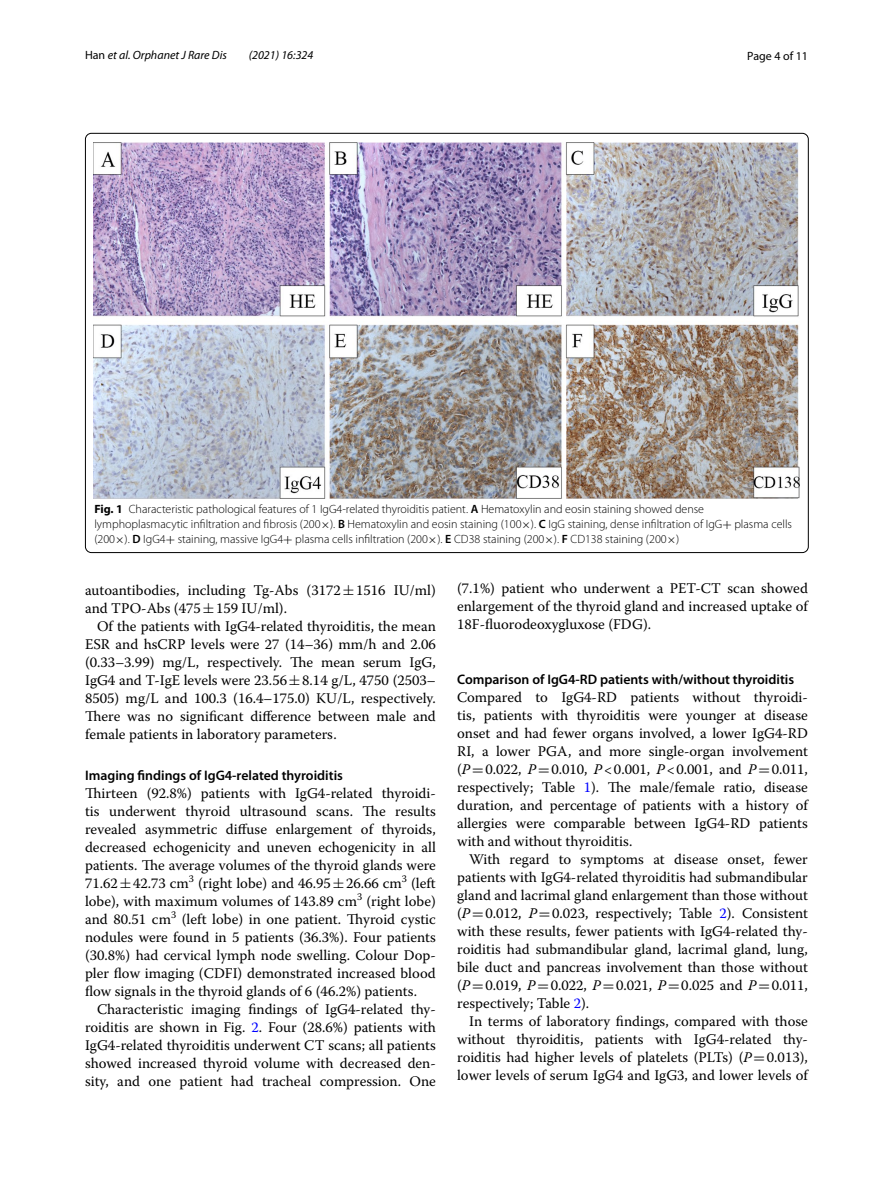
<style>
.page{position:relative;width:893px;height:1187px;background:#fff}
.page>*{position:absolute;margin:0;border:0;box-sizing:border-box;transform-origin:0 0}
.t1{font:14.7px/18px "Warnock Pro";color:#000;text-align:justify}
.t2{font:600 13.8px "Myriad Pro";color:#000}
.t3{font:300 12px/15px "Myriad Pro";color:#000}
.t4{font:italic 12px "Myriad Pro";color:#000}
.t5{font:12px "Myriad Pro";color:#000}
.s1{font-style:normal}
.s2{font-weight:700}
.s3{font-weight:600}
.s4{font-family:"MTSY";font-weight:400}
.s5{font-family:"MTSY"}
.s6{color:#00f}
.s7{font-style:italic}
</style>
<div class="page">
<img style="left:94px;top:142px;width:706px;height:356px">
<p class="t4" style="left:85px;top:48px;width:143px"><span class="s1">Han</span> et al. Orphanet J Rare Dis</p>
<p class="t4" style="left:249px;top:48px;width:66px">(2021) 16:324</p>
<p class="t5" style="left:747px;top:48px;width:62px">Page 4 of 11</p>
<p class="t3" style="left:94px;top:502px;width:699px"><span class="s2">Fig. 1</span> Characteristic pathological features of 1 IgG4-related thyroiditis patient. <span class="s3">A</span> Hematoxylin and eosin staining showed dense lymphoplasmacytic infiltration and fibrosis (200<span class="s4">×</span>). <span class="s3">B</span> Hematoxylin and eosin staining (100<span class="s4">×</span>). <span class="s3">C</span> IgG staining, dense infiltration of IgG<span class="s4">+</span> plasma cells (200<span class="s4">×</span>). <span class="s3">D</span> IgG4<span class="s4">+</span> staining, massive IgG4<span class="s4">+</span> plasma cells infiltration (200<span class="s4">×</span>). <span class="s3">E</span> CD38 staining (200<span class="s4">×</span>). <span class="s3">F</span> CD138 staining (200<span class="s4">×</span>)</p>
<p class="t1" style="left:85px;top:581px;width:352px">autoantibodies, including Tg-Abs (3172<span class="s5">±</span>1516 IU/ml) and TPO-Abs (475<span class="s5">±</span>159 IU/ml).</p>
<p class="t1" style="left:85px;top:617px;width:352px;text-indent:12px">Of the patients with IgG4-related thyroiditis, the mean ESR and hsCRP levels were 27 (14–36) mm/h and 2.06 (0.33–3.99) mg/L, respectively. The mean serum IgG, IgG4 and T-IgE levels were 23.56<span class="s5">±</span>8.14 g/L, 4750 (2503– 8505) mg/L and 100.3 (16.4–175.0) KU/L, respectively.<br>There was no significant difference between male and female patients in laboratory parameters.</p>
<p class="t2" style="left:85px;top:766px;width:259px">Imaging findings of IgG4‑related thyroiditis</p>
<p class="t1" style="left:85px;top:784px;width:352px">Thirteen (92.8%) patients with IgG4-related thyroidi&shy;tis underwent thyroid ultrasound scans. The results revealed asymmetric diffuse enlargement of thyroids, decreased echogenicity and uneven echogenicity in all patients. The average volumes of the thyroid glands were 71.62<span class="s5">±</span>42.73 cm<sup>3</sup> (right lobe) and 46.95<span class="s5">±</span>26.66 cm<sup>3</sup> (left lobe), with maximum volumes of 143.89 cm<sup>3</sup> (right lobe) and 80.51 cm<sup>3</sup> (left lobe) in one patient. Thyroid cystic nodules were found in 5 patients (36.3%). Four patients (30.8%) had cervical lymph node swelling. Colour Dop&shy;pler flow imaging (CDFI) demonstrated increased blood flow signals in the thyroid glands of 6 (46.2%) patients.</p>
<p class="t1" style="left:85px;top:1000px;width:352px;text-indent:12px">Characteristic imaging findings of IgG4-related thy&shy;roiditis are shown in Fig. <span class="s6">2</span>. Four (28.6%) patients with IgG4-related thyroiditis underwent CT scans; all patients showed increased thyroid volume with decreased den&shy;sity, and one patient had tracheal compression. One</p>
<p class="t1" style="left:457px;top:579px;width:352px">(7.1%) patient who underwent a PET-CT scan showed enlargement of the thyroid gland and increased uptake of 18F-fluorodeoxygluxose (FDG).</p>
<p class="t2" style="left:457px;top:670px;width:339px">Comparison of IgG4‑RD patients with/without thyroiditis</p>
<p class="t1" style="left:457px;top:687px;width:352px">Compared to IgG4-RD patients without thyroidi&shy;tis, patients with thyroiditis were younger at disease onset and had fewer organs involved, a lower IgG4-RD RI, a lower PGA, and more single-organ involvement (<span class="s7">P</span><span class="s5">=</span>0.022, <span class="s7">P</span><span class="s5">=</span>0.010, <span class="s7">P</span>&lt;0.001, <span class="s7">P</span>&lt;0.001, and <span class="s7">P</span><span class="s5">=</span>0.011, respectively; Table <span class="s6">1</span>). The male/female ratio, disease duration, and percentage of patients with a history of allergies were comparable between IgG4-RD patients with and without thyroiditis.</p>
<p class="t1" style="left:457px;top:849px;width:352px;text-indent:12px">With regard to symptoms at disease onset, fewer patients with IgG4-related thyroiditis had submandibular gland and lacrimal gland enlargement than those without (<span class="s7">P</span><span class="s5">=</span>0.012, <span class="s7">P</span><span class="s5">=</span>0.023, respectively; Table <span class="s6">2</span>). Consistent with these results, fewer patients with IgG4-related thy&shy;roiditis had submandibular gland, lacrimal gland, lung, bile duct and pancreas involvement than those without (<span class="s7">P</span><span class="s5">=</span>0.019, <span class="s7">P</span><span class="s5">=</span>0.022, <span class="s7">P</span><span class="s5">=</span>0.021, <span class="s7">P</span><span class="s5">=</span>0.025 and <span class="s7">P</span><span class="s5">=</span>0.011, respectively; Table <span class="s6">2</span>).</p>
<p class="t1" style="left:457px;top:1011px;width:352px;text-indent:12px">In terms of laboratory findings, compared with those without thyroiditis, patients with IgG4-related thy&shy;roiditis had higher levels of platelets (PLTs) (<span class="s7">P</span><span class="s5">=</span>0.013), lower levels of serum IgG4 and IgG3, and lower levels of</p>
</div>
